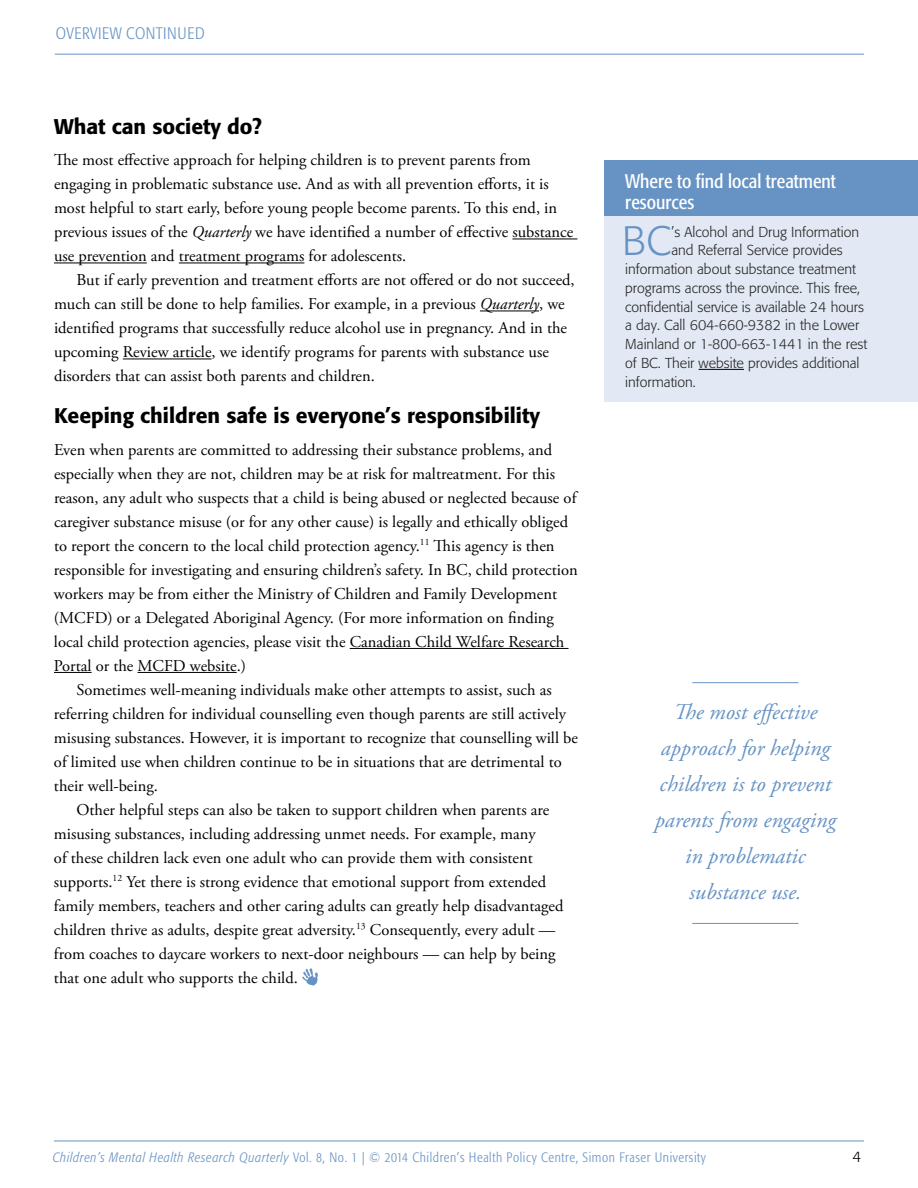
<style>
.page{position:relative;width:918px;height:1188px;background:#fff}
.page>*{position:absolute;margin:0;border:0;box-sizing:border-box;transform-origin:0 0}
.t1{font:300 40.65px "Formata";color:#6793c4}
.t2{font:italic 22.5px/36px "Adobe Garamond Pro";color:#6793c4;text-align:center}
.t3{font:500 21px "Formata";color:#000}
.t4{font:condensed 19.5px/21px "Formata";color:#fff}
.t5{font:16.5px/24px "Adobe Garamond Pro";color:#000}
.t6{font:300 condensed 16.5px "Formata";color:#6793c4}
.t7{font:300 15px "Formata";color:#000}
.t8{font:300 14.25px "Formata";color:#262626}
.t9{font:300 condensed 13.5px "Formata";letter-spacing:.045em;color:#6793c4}
.s1{font-style:italic}
</style>
<div class="page">
<hr style="left:512px;top:239px;width:65px;height:1px;background:#000">
<hr style="left:54px;top:263px;width:93px;height:1px;background:#000">
<hr style="left:179px;top:263px;width:125px;height:1px;background:#000">
<hr style="left:480px;top:311px;width:59px;height:1px;background:#000">
<hr style="left:123px;top:359px;width:89px;height:1px;background:#000">
<hr style="left:350px;top:648px;width:219px;height:1px;background:#000">
<hr style="left:54px;top:672px;width:38px;height:1px;background:#000">
<hr style="left:138px;top:672px;width:99px;height:1px;background:#000">
<img style="left:302px;top:968px;width:16px;height:18px">
<hr style="left:55px;top:54px;width:809px;height:1px;background:#6793c4">
<div style="left:604px;top:160px;width:314px;height:241px;background:#e3e9f4"></div>
<div style="left:604px;top:160px;width:314px;height:56px;background:#6793c4"></div>
<hr style="left:699px;top:369px;width:45px;height:1px;background:#000">
<hr style="left:692px;top:682px;width:106px;height:1px;background:#6793c4">
<hr style="left:692px;top:923px;width:106px;height:1px;background:#6793c4">
<hr style="left:54px;top:1141px;width:810px;height:1px;background:#6793c4">
<p class="t6" style="left:56px;top:24px;width:20px">Overview</p>
<p class="t6" style="left:126px;top:24px;width:10px">continued</p>
<p class="t3" style="left:54px;top:113px;width:210px">What can society do?</p>
<p class="t5" style="left:54px;top:149px;width:521px">The most effective approach for helping children is to prevent parents from engaging in problematic substance use. And as with all prevention efforts, it is most helpful to start early, before young people become parents. To this end, in previous issues of the <span class="s1">Quarterly</span> we have identified a number of effective substance use prevention and treatment programs for adolescents.</p>
<p class="t5" style="left:54px;top:269px;width:522px;text-indent:23px">But if early prevention and treatment efforts are not offered or do not succeed, much can still be done to help families. For example, in a previous <span class="s1">Quarterly</span>, we identified programs that successfully reduce alcohol use in pregnancy. And in the upcoming Review article, we identify programs for parents with substance use disorders that can assist both parents and children.</p>
<p class="t3" style="left:54px;top:403px;width:488px">Keeping children safe is everyone’s responsibility</p>
<p class="t5" style="left:54px;top:438px;width:500px">Even when parents are committed to addressing their substance problems, and</p>
<p class="t5" style="left:54px;top:462px;width:503px">especially when they are not, children may be at risk for maltreatment. For this</p>
<p class="t5" style="left:54px;top:486px;width:524px">reason, any adult who suspects that a child is being abused or neglected because of</p>
<p class="t5" style="left:54px;top:510px;width:516px">caregiver substance misuse (or for any other cause) is legally and ethically obliged</p>
<p class="t5" style="left:54px;top:534px;width:502px">to report the concern to the local child protection agency.<sup>11</sup> This agency is then</p>
<p class="t5" style="left:54px;top:558px;width:525px">responsible for investigating and ensuring children’s safety. In BC, child protection</p>
<p class="t5" style="left:54px;top:582px;width:505px">workers may be from either the Ministry of Children and Family Development</p>
<p class="t5" style="left:54px;top:606px;width:501px">(MCFD) or a Delegated Aboriginal Agency. (For more information on finding</p>
<p class="t5" style="left:54px;top:630px;width:512px">local child protection agencies, please visit the Canadian Child Welfare Research</p>
<p class="t5" style="left:54px;top:654px;width:194px">Portal or the MCFD website.)</p>
<p class="t5" style="left:77px;top:678px;width:477px">Sometimes well-meaning individuals make other attempts to assist, such as</p>
<p class="t5" style="left:54px;top:702px;width:514px">referring children for individual counselling even though parents are still actively</p>
<p class="t5" style="left:54px;top:726px;width:526px">misusing substances. However, it is important to recognize that counselling will be</p>
<p class="t5" style="left:54px;top:750px;width:509px">of limited use when children continue to be in situations that are detrimental to</p>
<p class="t5" style="left:54px;top:774px;width:105px">their well-being.</p>
<p class="t5" style="left:77px;top:798px;width:474px">Other helpful steps can also be taken to support children when parents are</p>
<p class="t5" style="left:54px;top:822px;width:483px">misusing substances, including addressing unmet needs. For example, many</p>
<p class="t5" style="left:54px;top:846px;width:480px">of these children lack even one adult who can provide them with consistent</p>
<p class="t5" style="left:54px;top:870px;width:494px">supports.<sup>12</sup> Yet there is strong evidence that emotional support from extended</p>
<p class="t5" style="left:54px;top:894px;width:511px">family members, teachers and other caring adults can greatly help disadvantaged</p>
<p class="t5" style="left:54px;top:918px;width:503px">children thrive as adults, despite great adversity.<sup>13</sup> Consequently, every adult —</p>
<p class="t5" style="left:54px;top:942px;width:503px">from coaches to daycare workers to next-door neighbours — can help by being</p>
<p class="t5" style="left:54px;top:966px;width:245px">that one adult who supports the child.</p>
<p class="t4" style="left:625px;top:171px;width:212px">Where to find local treatment resources</p>
<h1 class="t1" style="left:622px;top:217px;width:50px">BC</h1>
<p class="t8" style="left:671px;top:223px;width:189px">’s Alcohol and Drug Information</p>
<p class="t8" style="left:671px;top:242px;width:173px">and Referral Service provides</p>
<p class="t8" style="left:625px;top:261px;width:232px">information about substance treatment</p>
<p class="t8" style="left:625px;top:280px;width:236px">programs across the province. This free,</p>
<p class="t8" style="left:625px;top:298px;width:240px">confidential service is available 24 hours</p>
<p class="t8" style="left:625px;top:317px;width:235px">a day. Call 604-660-9382 in the Lower</p>
<p class="t8" style="left:625px;top:336px;width:243px">Mainland or 1-800-663-1441 in the rest</p>
<p class="t8" style="left:625px;top:355px;width:236px">of BC. Their website provides additional</p>
<p class="t8" style="left:625px;top:373px;width:72px">information.</p>
<h2 class="t2" style="left:655px;top:695px;width:183px">The most effective approach for helping children is to prevent parents from engaging in problematic substance use.</h2>
<p class="t9" style="left:53px;top:1149px;width:655px"><span class="s1">Children’s Mental Health Research Quarterly</span> Vol. 8, No. 1 | © 2014 Children’s Health Policy Centre, Simon Fraser University</p>
<p class="t7" style="left:853px;top:1148px;width:10px">4</p>
</div>
